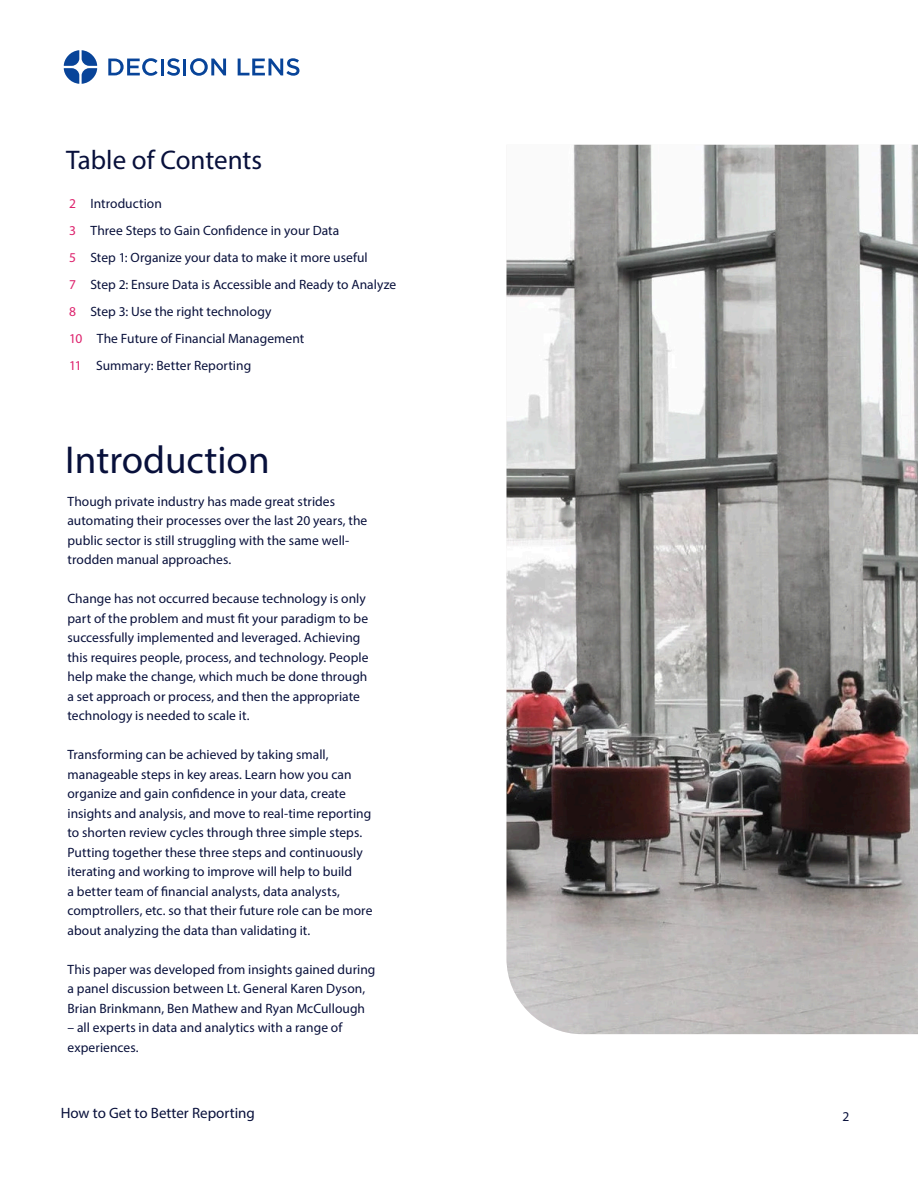
<style>
.page{position:relative;width:918px;height:1188px;background:#fff}
.page>*{position:absolute;margin:0;border:0;box-sizing:border-box;transform-origin:0 0}
.t1{font:39px "Myriad Pro";color:#08103b}
.t2{font:27px "Myriad Pro";color:#08103b}
.t3{font:15px "Myriad Pro";color:#08103b}
.Body_Copy{font:13.5px/19.5px "Myriad Pro";letter-spacing:.005em;color:#08103b}
.s1{color:#dd216c}
</style>
<div class="page">
<svg style="left:108px;top:58px;width:50px;height:18px"></svg>
<hr style="left:161px;top:59px;width:3px;height:16px;background:#084499">
<svg style="left:167px;top:58px;width:59px;height:18px"></svg>
<svg style="left:238px;top:58px;width:61px;height:18px"></svg>
<svg style="left:64px;top:50px;width:33px;height:34px"></svg>
<img style="left:507px;top:145px;width:411px;height:889px">
<p class="t2" style="left:66px;top:143px;width:197px">Table of Contents</p>
<p class="Body_Copy" style="left:69px;top:193px;width:94px"><span class="s1">2</span> Introduction</p>
<p class="Body_Copy" style="left:69px;top:220px;width:272px"><span class="s1">3</span> Three Steps to Gain Confidence in your Data</p>
<p class="Body_Copy" style="left:69px;top:247px;width:300px"><span class="s1">5</span> Step 1: Organize your data to make it more useful</p>
<p class="Body_Copy" style="left:69px;top:274px;width:329px"><span class="s1">7</span> Step 2: Ensure Data is Accessible and Ready to Analyze</p>
<p class="Body_Copy" style="left:69px;top:301px;width:204px"><span class="s1">8</span> Step 3: Use the right technology</p>
<p class="Body_Copy" style="left:69px;top:328px;width:237px"><span class="s1">10</span> The Future of Financial Management</p>
<p class="Body_Copy" style="left:69px;top:355px;width:184px"><span class="s1">11</span> Summary: Better Reporting</p>
<p class="t1" style="left:65px;top:436px;width:206px">Introduction</p>
<p class="Body_Copy" style="left:68px;top:491px;width:301px">Though private industry has made great strides automating their processes over the last 20 years, the public sector is still struggling with the same well&shy;trodden manual approaches.</p>
<p class="Body_Copy" style="left:68px;top:589px;width:303px">Change has not occurred because technology is only part of the problem and must fit your paradigm to be successfully implemented and leveraged. Achieving this requires people, process, and technology. People help make the change, which much be done through a set approach or process, and then the appropriate technology is needed to scale it.</p>
<p class="Body_Copy" style="left:68px;top:745px;width:305px">Transforming can be achieved by taking small, manageable steps in key areas. Learn how you can organize and gain confidence in your data, create insights and analysis, and move to real-time reporting to shorten review cycles through three simple steps.</p>
<p class="Body_Copy" style="left:68px;top:842px;width:306px">Putting together these three steps and continuously iterating and working to improve will help to build<br>a better team of financial analysts, data analysts, comptrollers, etc. so that their future role can be more about analyzing the data than validating it.</p>
<p class="Body_Copy" style="left:68px;top:959px;width:309px">This paper was developed from insights gained during a panel discussion between Lt. General Karen Dyson,<br>Brian Brinkmann, Ben Mathew and Ryan McCullough</p>
<p class="Body_Copy" style="left:68px;top:1018px;width:276px">– all experts in data and analytics with a range of experiences.</p>
<p class="t3" style="left:61px;top:1104px;width:196px">How to Get to Better Reporting</p>
<p class="Body_Copy" style="left:843px;top:1106px;width:8px">2</p>
</div>
